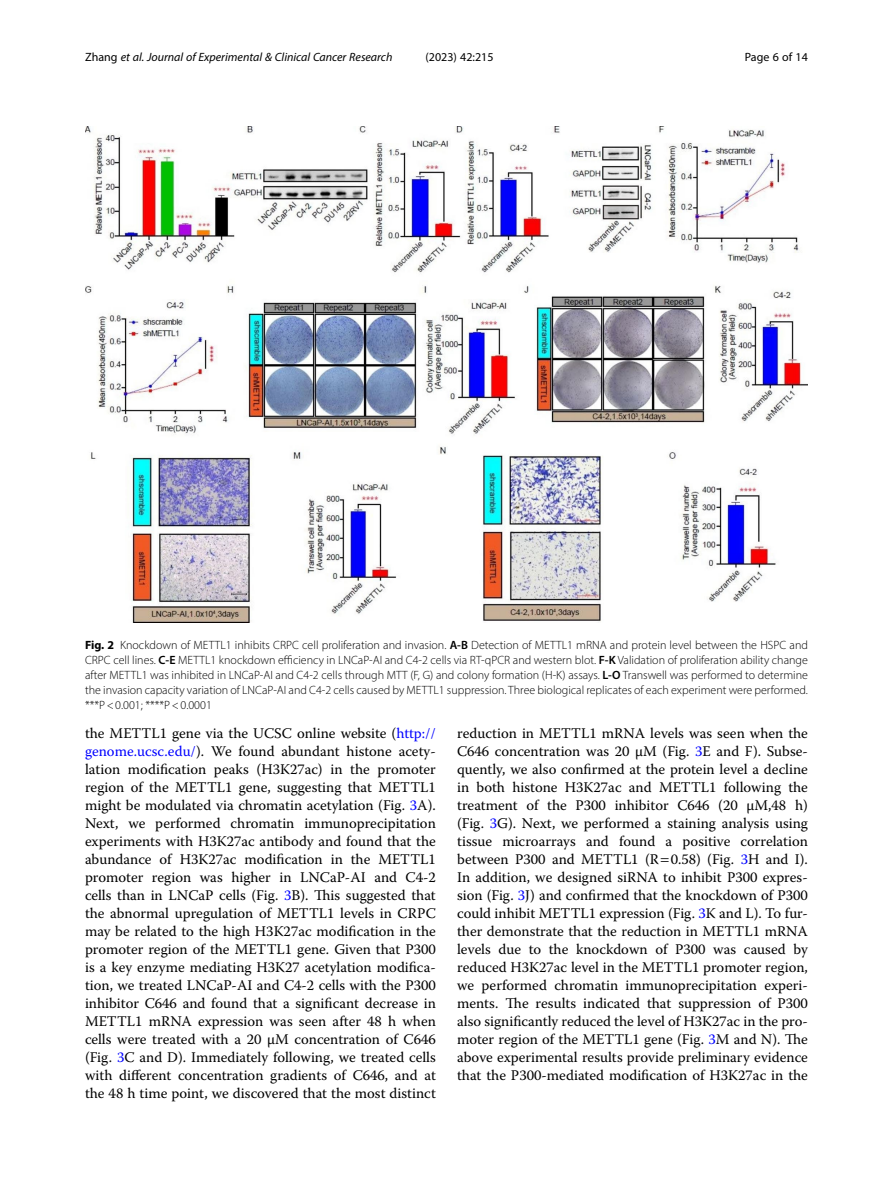
<style>
.page{position:relative;width:893px;height:1191px;background:#fff}
.page>*{position:absolute;margin:0;border:0;box-sizing:border-box;transform-origin:0 0}
.Body_Text{font:14.7px/18px "Warnock Pro";color:#000;text-align:justify}
.Figure_Caption{font:300 12px/15px "Myriad Pro";color:#000;text-align:justify}
.t1{font:italic 12px "Myriad Pro";color:#000}
.t2{font:12px "Myriad Pro";color:#000}
.s1{font-style:normal}
.s2{font-weight:700}
.s3{font-weight:600}
.s4{color:#00f}
</style>
<div class="page">
<img style="left:85px;top:126px;width:723px;height:496px">
<p class="t1" style="left:85px;top:50px;width:309px"><span class="s1">Zhang</span> et al. Journal of Experimental &amp; Clinical Cancer Research</p>
<p class="t2" style="left:425px;top:50px;width:70px">(2023) 42:215</p>
<p class="t2" style="left:745px;top:50px;width:65px">Page 6 of 14</p>
<p class="Figure_Caption" style="left:85px;top:637px;width:724px"><span class="s2">Fig. 2</span> Knockdown of METTL1 inhibits CRPC cell proliferation and invasion. <span class="s3">A-B</span> Detection of METTL1 mRNA and protein level between the HSPC and CRPC cell lines. <span class="s3">C-E</span> METTL1 knockdown efficiency in LNCaP-AI and C4-2 cells via RT-qPCR and western blot. <span class="s3">F-K</span> Validation of proliferation ability change after METTL1 was inhibited in LNCaP-AI and C4-2 cells through MTT (F, G) and colony formation (H-K) assays. <span class="s3">L-O</span> Transwell was performed to determine the invasion capacity variation of LNCaP-AI and C4-2 cells caused by METTL1 suppression. Three biological replicates of each experiment were performed. ***P&lt;0.001; ****P&lt;0.0001</p>
<p class="Body_Text" style="left:85px;top:724px;width:352px">the METTL1 gene via the UCSC online website (<span class="s4">http:// genome.ucsc.edu/</span>). We found abundant histone acety&shy;lation modification peaks (H3K27ac) in the promoter region of the METTL1 gene, suggesting that METTL1 might be modulated via chromatin acetylation (Fig. <span class="s4">3</span>A).<br>Next, we performed chromatin immunoprecipitation experiments with H3K27ac antibody and found that the abundance of H3K27ac modification in the METTL1 promoter region was higher in LNCaP-AI and C4-2 cells than in LNCaP cells (Fig. <span class="s4">3</span>B). This suggested that the abnormal upregulation of METTL1 levels in CRPC may be related to the high H3K27ac modification in the promoter region of the METTL1 gene. Given that P300 is a key enzyme mediating H3K27 acetylation modifica&shy;tion, we treated LNCaP-AI and C4-2 cells with the P300 inhibitor C646 and found that a significant decrease in METTL1 mRNA expression was seen after 48 h when cells were treated with a 20 μM concentration of C646 (Fig. <span class="s4">3</span>C and D). Immediately following, we treated cells with different concentration gradients of C646, and at the 48 h time point, we discovered that the most distinct</p>
<p class="Body_Text" style="left:457px;top:724px;width:352px">reduction in METTL1 mRNA levels was seen when the C646 concentration was 20 μM (Fig. <span class="s4">3</span>E and F). Subse&shy;quently, we also confirmed at the protein level a decline in both histone H3K27ac and METTL1 following the treatment of the P300 inhibitor C646 (20 μM,48 h) (Fig. <span class="s4">3</span>G). Next, we performed a staining analysis using tissue microarrays and found a positive correlation between P300 and METTL1 (R 0.58) (Fig. <span class="s4">3</span>H and I).<br>In addition, we designed siRNA to inhibit P300 expres&shy;sion (Fig. <span class="s4">3</span>J) and confirmed that the knockdown of P300 could inhibit METTL1 expression (Fig. <span class="s4">3</span>K and L). To fur&shy;ther demonstrate that the reduction in METTL1 mRNA levels due to the knockdown of P300 was caused by reduced H3K27ac level in the METTL1 promoter region, we performed chromatin immunoprecipitation experi&shy;ments. The results indicated that suppression of P300 also significantly reduced the level of H3K27ac in the pro&shy;moter region of the METTL1 gene (Fig. <span class="s4">3</span>M and N). The above experimental results provide preliminary evidence that the P300-mediated modification of H3K27ac in the</p>
</div>
